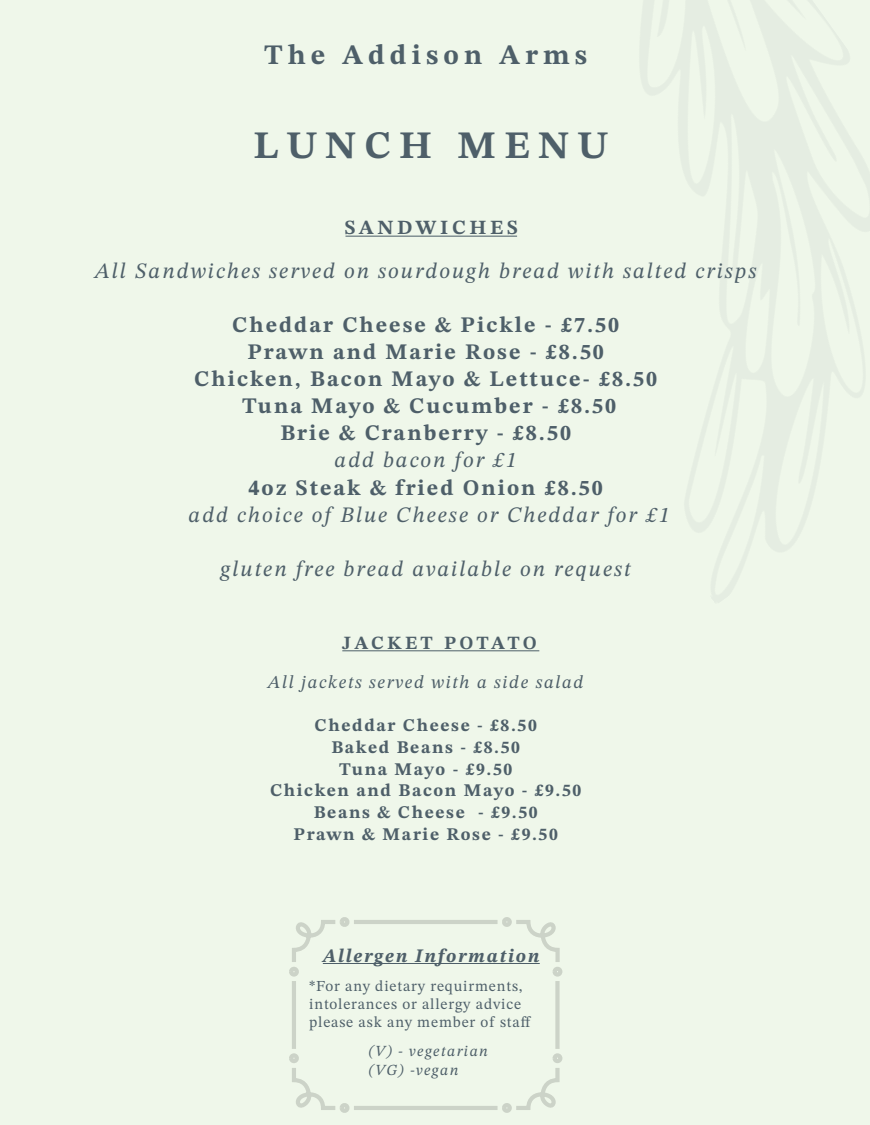
<style>
.page{position:relative;width:870px;height:1125px;background:#fff}
.page>*{position:absolute;margin:0;border:0;box-sizing:border-box;transform-origin:0 0}
.t1{font:700 38.88px "STIX Two Text";letter-spacing:.21em;color:#4e5f69}
.t2{font:700 28.12px "STIX Two Text";letter-spacing:.18em;color:#4e5f69}
.t3{font:700 22.12px/27.1px "STIX Two Text";letter-spacing:.09em;color:#4e5f69;text-align:center}
.t4{font:italic 22px "STIX Two Text";letter-spacing:.09em;color:#4e5f69}
.t5{font:700 20.12px "STIX Two Text";letter-spacing:.18em;color:#4e5f69}
.t6{font:italic 700 19.12px "STIX Two Text";letter-spacing:.09em;color:#4e5f69}
.t7{font:700 18.62px "STIX Two Text";letter-spacing:.17em;color:#4e5f69}
.t8{font:italic 18.25px "STIX Two Text";letter-spacing:.09em;color:#4e5f69}
.t9{font:700 17.75px/21.8px "STIX Two Text";letter-spacing:.09em;color:#4e5f69;text-align:center}
.t10{font:italic 15.38px/18.5px "STIX Two Text";letter-spacing:.09em;color:#4e5f69}
.t11{font:15.25px/18.4px "STIX Two Text";letter-spacing:.055em;color:#4e5f69}
</style>
<div class="page">
<div style="left:0;top:0;width:869px;height:1125px;background:#eff7ea"></div>
<hr style="left:345px;top:236px;width:172px;height:1px;background:#4e5f69">
<hr style="left:342px;top:650px;width:102px;height:1px;background:#4e5f69">
<hr style="left:444px;top:650px;width:95px;height:1px;background:#4e5f69">
<svg style="left:289px;top:917px;width:274px;height:196px"></svg>
<p class="t2" style="left:264px;top:34px;width:324px">The Addison Arms</p>
<h1 class="t1" style="left:253px;top:118px;width:356px">LUNCH MENU</h1>
<p class="t5" style="left:344px;top:213px;width:174px">SANDWICHES</p>
<p class="t4" style="left:95px;top:255px;width:662px">All Sandwiches served on sourdough bread with salted crisps</p>
<p class="t3" style="left:194px;top:311px;width:464px">Cheddar Cheese &amp; Pickle - £7.50<br>Prawn and Marie Rose - £8.50<br>Chicken, Bacon Mayo &amp; Lettuce- £8.50<br>Tuna Mayo &amp; Cucumber - £8.50<br>Brie &amp; Cranberry - £8.50</p>
<p class="t4" style="left:334px;top:444px;width:184px">add bacon for £1</p>
<p class="t3" style="left:248px;top:474px;width:355px">4oz Steak &amp; fried Onion £8.50</p>
<p class="t4" style="left:188px;top:499px;width:482px">add choice of Blue Cheese or Cheddar for £1</p>
<p class="t4" style="left:220px;top:553px;width:411px">gluten free bread available on request</p>
<p class="t7" style="left:342px;top:629px;width:196px">JACKET POTATO</p>
<p class="t8" style="left:268px;top:669px;width:317px">All jackets served with a side salad</p>
<p class="t9" style="left:270px;top:715px;width:313px">Cheddar Cheese - £8.50<br>Baked Beans - £8.50<br>Tuna Mayo - £9.50<br>Chicken and Bacon Mayo - £9.50<br>Beans &amp; Cheese - £9.50<br>Prawn &amp; Marie Rose - £9.50</p>
<p class="t6" style="left:322px;top:942px;width:218px">Allergen Information</p>
<p class="t11" style="left:309px;top:977px;width:223px">*For any dietary requirments, intolerances or allergy advice please ask any member of staff</p>
<p class="t10" style="left:368px;top:1041px;width:121px">(V) - vegetarian (VG) -vegan</p>
</div>
